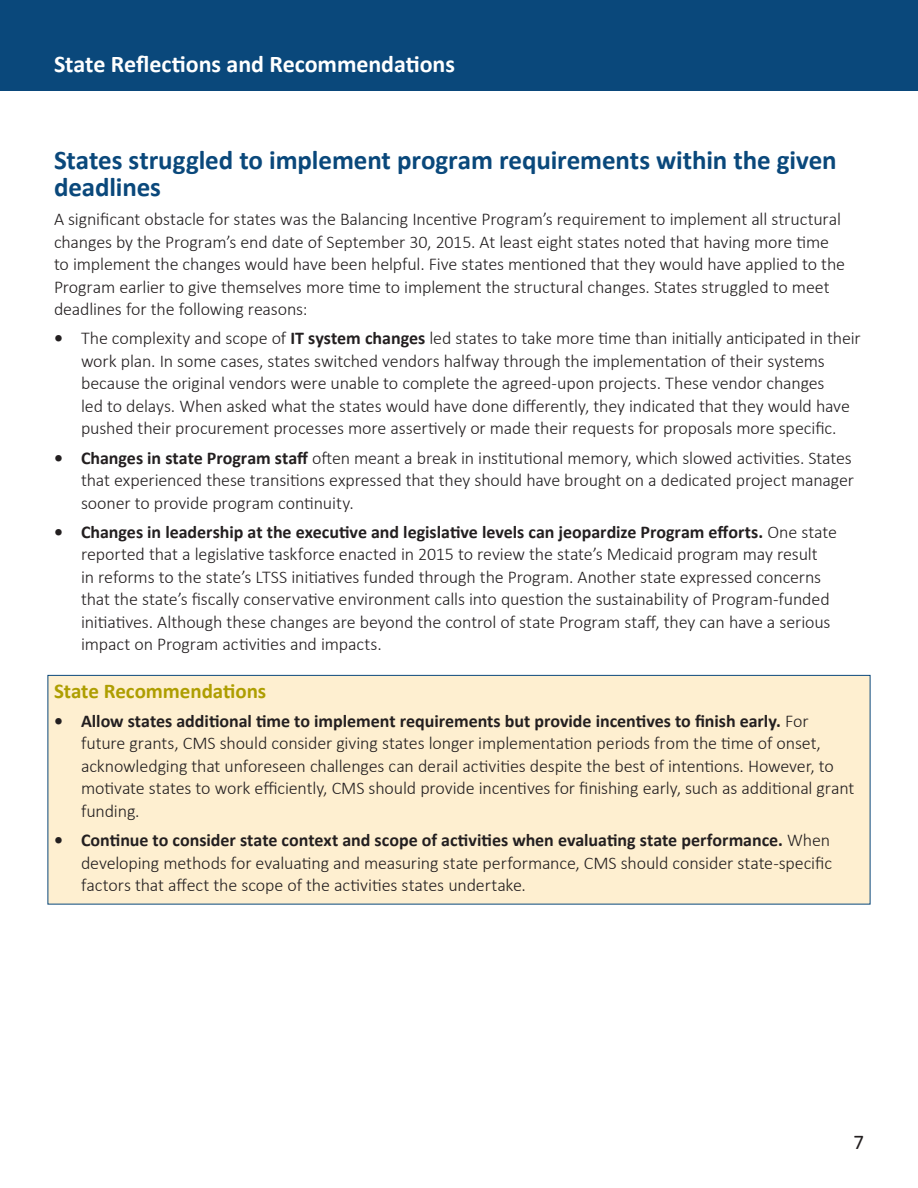
<style>
.page{position:relative;width:918px;height:1188px;background:#fff}
.page>*{position:absolute;margin:0;border:0;box-sizing:border-box;transform-origin:0 0}
.Level1_head{font:700 27px/27px "Calibri";letter-spacing:-.005em;color:#0a487b}
.t1{font:700 24px "Calibri";letter-spacing:-.005em;color:#fff}
.Level1_head-2{font:700 21px "Calibri";letter-spacing:-.005em;color:#ae9e01}
.t2{font:21px "Calibri";color:#231f20}
.Body{font:300 18px/22.5px "Calibri";letter-spacing:-.01em;color:#231f20}
.s1{font-weight:700}
</style>
<div class="page">
<div style="left:0;top:0;width:918px;height:91px;background:#0a487b"></div>
<div style="left:48px;top:675px;width:822px;height:229px;background:#feefd0;border:1px solid #0a487b"></div>
<h2 class="t1" style="left:54px;top:49px;width:403px">State Reflections and Recommendations</h2>
<p class="Level1_head" style="left:54px;top:146px;width:784px">States struggled to implement program requirements within the given deadlines</p>
<p class="Body" style="left:54px;top:208px;width:793px">A significant obstacle for states was the Balancing Incentive Program’s requirement to implement all structural changes by the Program’s end date of September 30, 2015. At least eight states noted that having more time to implement the changes would have been helpful. Five states mentioned that they would have applied to the Program earlier to give themselves more time to implement the structural changes. States struggled to meet deadlines for the following reasons:</p>
<p class="Body" style="left:81px;top:327px;width:781px;text-indent:-27px"><span class="s1">•</span> The complexity and scope of <span class="s1">IT system changes</span> led states to take more time than initially anticipated in their work plan. In some cases, states switched vendors halfway through the implementation of their systems because the original vendors were unable to complete the agreed-upon projects. These vendor changes<br>led to delays. When asked what the states would have done differently, they indicated that they would have pushed their procurement processes more assertively or made their requests for proposals more specific.</p>
<p class="Body" style="left:81px;top:446px;width:774px;text-align:justify;text-indent:-27px"><span class="s1">• Changes in state Program staff</span> often meant a break in institutional memory, which slowed activities. States that experienced these transitions expressed that they should have brought on a dedicated project manager sooner to provide program continuity.</p>
<p class="Body" style="left:81px;top:520px;width:758px;text-indent:-27px"><span class="s1">• Changes in leadership at the executive and legislative levels can jeopardize Program efforts.</span> One state reported that a legislative taskforce enacted in 2015 to review the state’s Medicaid program may result<br>in reforms to the state’s LTSS initiatives funded through the Program. Another state expressed concerns that the state’s fiscally conservative environment calls into question the sustainability of Program-funded initiatives. Although these changes are beyond the control of state Program staff, they can have a serious impact on Program activities and impacts.</p>
<p class="Level1_head-2" style="left:54px;top:677px;width:214px">State Recommendations</p>
<p class="Body" style="left:81px;top:709px;width:775px;text-indent:-27px"><span class="s1">• Allow states additional time to implement requirements but provide incentives to finish early.</span> For future grants, CMS should consider giving states longer implementation periods from the time of onset, acknowledging that unforeseen challenges can derail activities despite the best of intentions. However, to motivate states to work efficiently, CMS should provide incentives for finishing early, such as additional grant funding.</p>
<p class="Body" style="left:81px;top:829px;width:753px;text-align:justify;text-indent:-27px"><span class="s1">• Continue to consider state context and scope of activities when evaluating state performance.</span> When developing methods for evaluating and measuring state performance, CMS should consider state-specific factors that affect the scope of the activities states undertake.</p>
<p class="t2" style="left:853px;top:1129px;width:12px">7</p>
</div>
